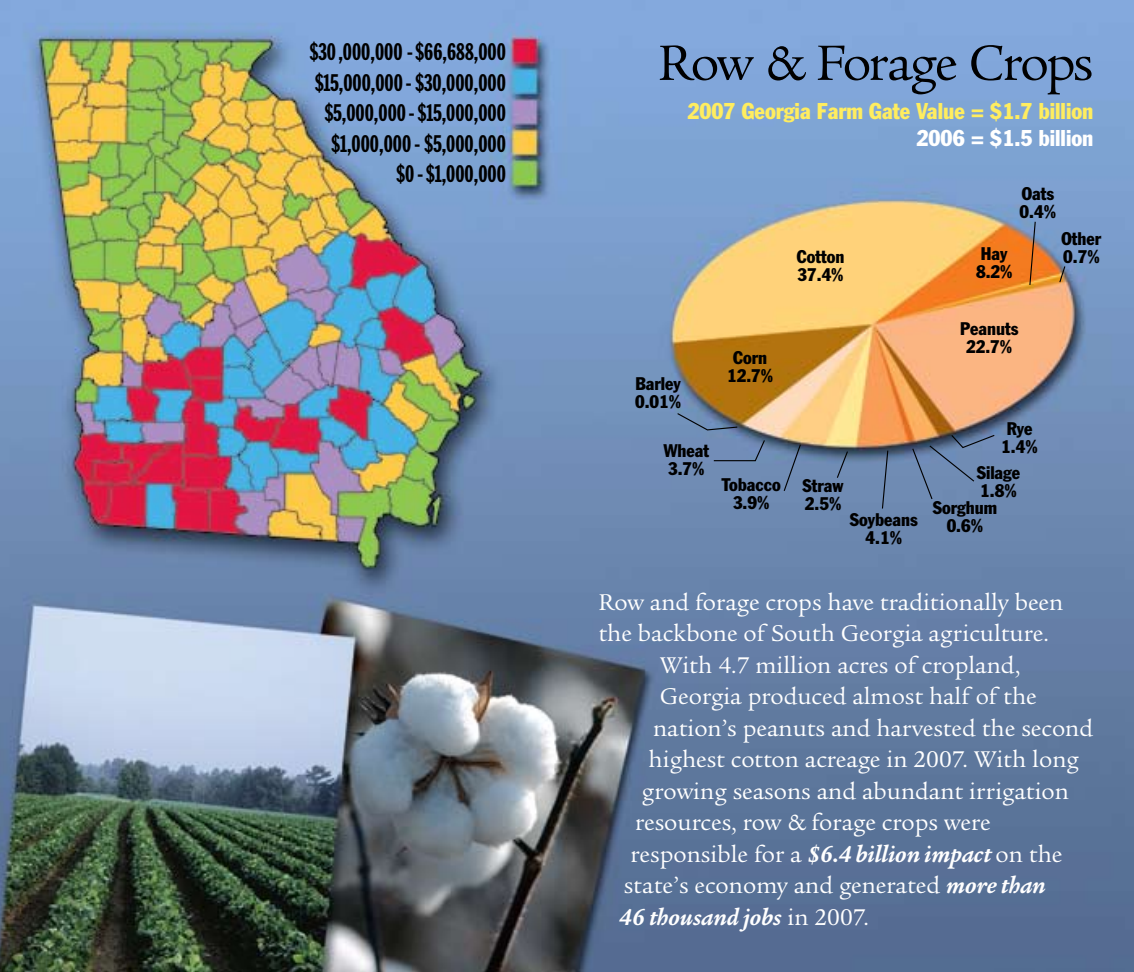
<style>
.page{position:relative;width:1134px;height:972px;background:#fff}
.page>*{position:absolute;margin:0;border:0;box-sizing:border-box;transform-origin:0 0}
.t1{font:54px "Legacy Ser ITC";letter-spacing:-.04em;color:#000}
.t2{font:24.75px "Legacy Ser ITC";color:#fff}
.t3{font:italic 700 24.75px "Legacy Ser ITC";color:#fff}
.t4{font:23.62px/30.4px "Franklin Gothic Extra Cond";color:#000;text-align:right}
.t5{font:condensed 22.5px "Franklin Gothic";color:#ffed5f}
.t6{font:condensed 22.5px "Franklin Gothic";color:#fff}
.t7{font:condensed 18px/18px "Franklin Gothic";color:#000}
.s1{font-weight:700;font-style:italic}
.s2{font-weight:400;font-style:normal}
</style>
<div class="page">
<img style="left:0;top:0;width:1134px;height:972px">
<svg style="left:881px;top:449px;width:8px;height:61px"></svg>
<svg style="left:1058px;top:265px;width:8px;height:19px"></svg>
<svg style="left:676px;top:412px;width:62px;height:19px"></svg>
<svg style="left:1029px;top:221px;width:7px;height:65px"></svg>
<svg style="left:911px;top:434px;width:85px;height:66px;background:#6980a2"></svg>
<svg style="left:836px;top:450px;width:13px;height:29px"></svg>
<svg style="left:783px;top:443px;width:19px;height:49px"></svg>
<svg style="left:713px;top:439px;width:53px;height:23px"></svg>
<p class="t4" style="left:309px;top:38px;width:198px">$30 ,000,000 - $66,688,000 $15,000,000 - $30,000,000 $5,000,000 - $15,000,000 $1,000,000 - $5,000,000 $0 - $1,000,000</p>
<h1 class="t1" style="left:658px;top:32px;width:437px">Row &amp; Forage Crops</h1>
<p class="t5" style="left:687px;top:98px;width:408px">2007 Georgia Farm Gate Value = $1.7 billion</p>
<p class="t6" style="left:917px;top:125px;width:178px">2006 = $1.5 billion</p>
<p class="t7" style="left:797px;top:248px;width:49px">Cotton<br>37.4%</p>
<p class="t7" style="left:1020px;top:184px;width:38px">Oats<br>0.4%</p>
<p class="t7" style="left:976px;top:245px;width:38px">Hay<br>8.2%</p>
<p class="t7" style="left:1062px;top:229px;width:41px">Other<br>0.7%</p>
<p class="t7" style="left:635px;top:374px;width:48px">Barley<br>0.01%</p>
<p class="t7" style="left:663px;top:441px;width:47px">Wheat<br>3.7%</p>
<p class="t7" style="left:727px;top:349px;width:48px;text-align:center">Corn<br>12.7%</p>
<p class="t7" style="left:722px;top:476px;width:61px;text-align:center">Tobacco<br>3.9%</p>
<p class="t7" style="left:803px;top:476px;width:43px">Straw<br>2.5%</p>
<p class="t7" style="left:850px;top:511px;width:70px;text-align:center">Soybeans<br>4.1%</p>
<p class="t7" style="left:960px;top:320px;width:60px;text-align:center">Peanuts<br>22.7%</p>
<p class="t7" style="left:1001px;top:420px;width:38px">Rye<br>1.4%</p>
<p class="t7" style="left:977px;top:463px;width:45px">Silage<br>1.8%</p>
<p class="t7" style="left:933px;top:499px;width:66px;text-align:center">Sorghum<br>0.6%</p>
<p class="t2" style="left:598px;top:588px;width:466px">Row and forage crops have traditionally been</p>
<p class="t2" style="left:598px;top:619px;width:452px">the backbone of South Georgia agriculture.</p>
<p class="t2" style="left:660px;top:651px;width:362px">With 4.7 million acres of cropland,</p>
<p class="t2" style="left:660px;top:682px;width:378px">Georgia produced almost half of the</p>
<p class="t2" style="left:653px;top:714px;width:442px">nation’s peanuts and harvested the second</p>
<p class="t2" style="left:649px;top:745px;width:432px">highest cotton acreage in 2007. With long</p>
<p class="t2" style="left:642px;top:777px;width:429px">growing seasons and abundant irrigation</p>
<p class="t2" style="left:635px;top:808px;width:357px">resources, row &amp; forage crops were</p>
<p class="t2" style="left:631px;top:840px;width:433px">responsible for a <span class="s1">$6.4 billion impact</span> on the</p>
<p class="t2" style="left:624px;top:871px;width:424px">state’s economy and generated <span class="s1">more than</span></p>
<p class="t3" style="left:619px;top:903px;width:251px">46 thousand jobs <span class="s2">in 2007.</span></p>
</div>
